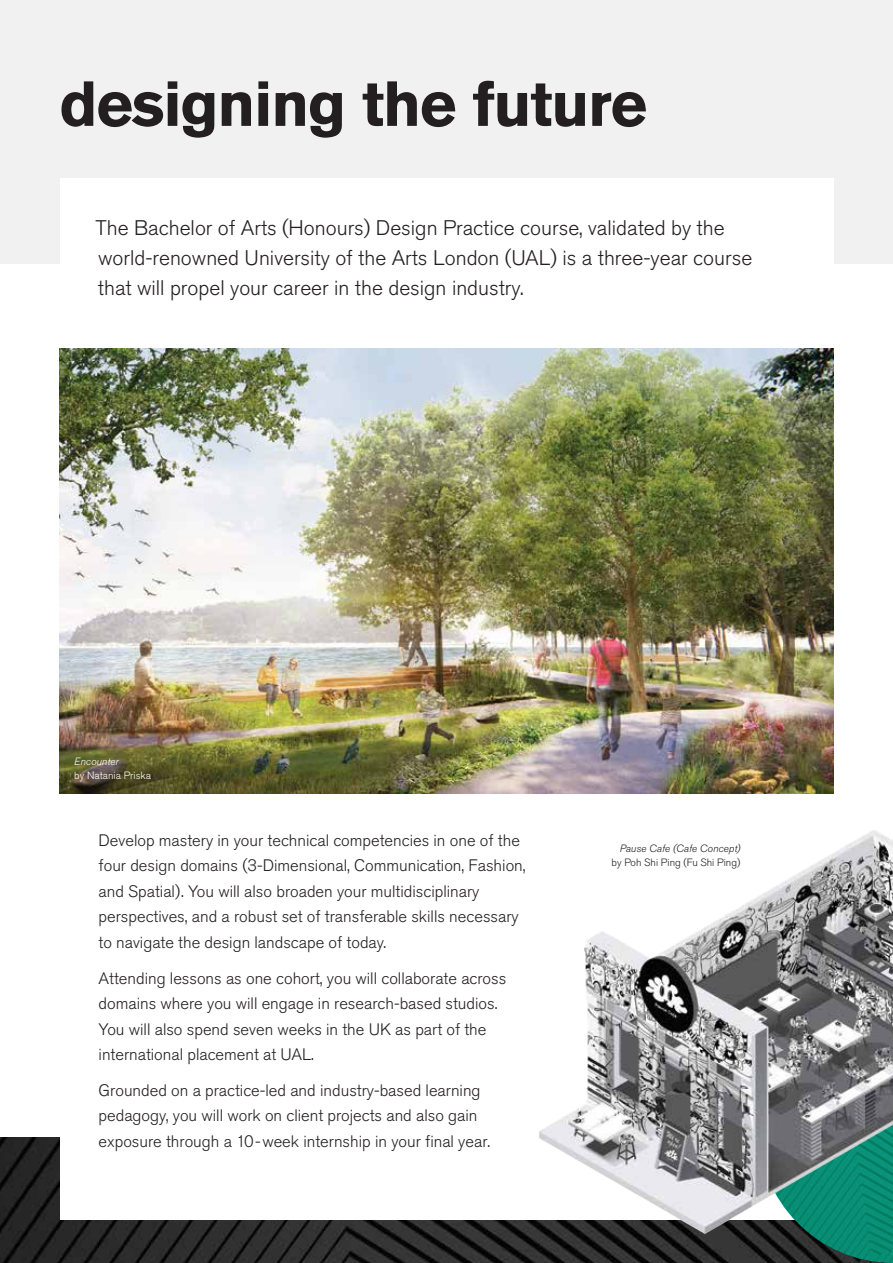
<style>
.page{position:relative;width:893px;height:1263px;background:#fff}
.page>*{position:absolute;margin:0;border:0;box-sizing:border-box;transform-origin:0 0}
.t1{font:700 63px "Akzidenz Grotesk BQ";letter-spacing:-.02em;color:#231f20}
.t2{font:300 21px/30px "Akzidenz Grotesk BQ";color:#231f20}
.t3{font:300 16.5px/25.5px "Akzidenz Grotesk BQ";color:#231f20}
.t4{font:300 10.5px "Akzidenz Grotesk BQ";color:#231f20}
.t5{font:italic 300 10.5px "Akzidenz Grotesk BQ";color:#231f20}
.t6{font:300 10.5px "Akzidenz Grotesk BQ";color:#fff}
.t7{font:italic 300 10.5px "Akzidenz Grotesk BQ";color:#fff}
</style>
<div class="page">
<img style="left:0;top:1138px;width:758px;height:125px">
<div style="left:60px;top:1063px;width:773px;height:157px;background:#fff"></div>
<div style="left:0;top:0;width:893px;height:264px;background:#f1f1f1"></div>
<div style="left:60px;top:178px;width:773px;height:157px;background:#fff"></div>
<img style="left:60px;top:349px;width:773px;height:445px">
<img style="left:526px;top:830px;width:367px;height:419px">
<svg style="left:758px;top:990px;width:135px;height:273px"></svg>
<h1 class="t1" style="left:60px;top:67px;width:589px">designing the future</h1>
<p class="t2" style="left:96px;top:213px;width:658px">The Bachelor of Arts (Honours) Design Practice course, validated by the world-renowned University of the Arts London (UAL) is a three-year course that will propel your career in the design industry.</p>
<p class="t7" style="left:74px;top:756px;width:46px">Encounter</p>
<p class="t6" style="left:74px;top:769px;width:78px">by Natania Priska</p>
<p class="t3" style="left:99px;top:828px;width:429px">Develop mastery in your technical competencies in one of the four design domains (3-Dimensional, Communication, Fashion, and Spatial). You will also broaden your multidisciplinary perspectives, and a robust set of transferable skills necessary to navigate the design landscape of today.</p>
<p class="t3" style="left:99px;top:965px;width:409px">Attending lessons as one cohort, you will collaborate across domains where you will engage in research-based studios.<br>You will also spend seven weeks in the UK as part of the international placement at UAL.</p>
<p class="t3" style="left:99px;top:1077px;width:393px">Grounded on a practice-led and industry-based learning pedagogy, you will work on client projects and also gain exposure through a 10-week internship in your final year.</p>
<p class="t5" style="left:620px;top:843px;width:122px">Pause Cafe (Cafe Concept)</p>
<p class="t4" style="left:612px;top:856px;width:130px">by Poh Shi Ping (Fu Shi Ping)</p>
</div>
